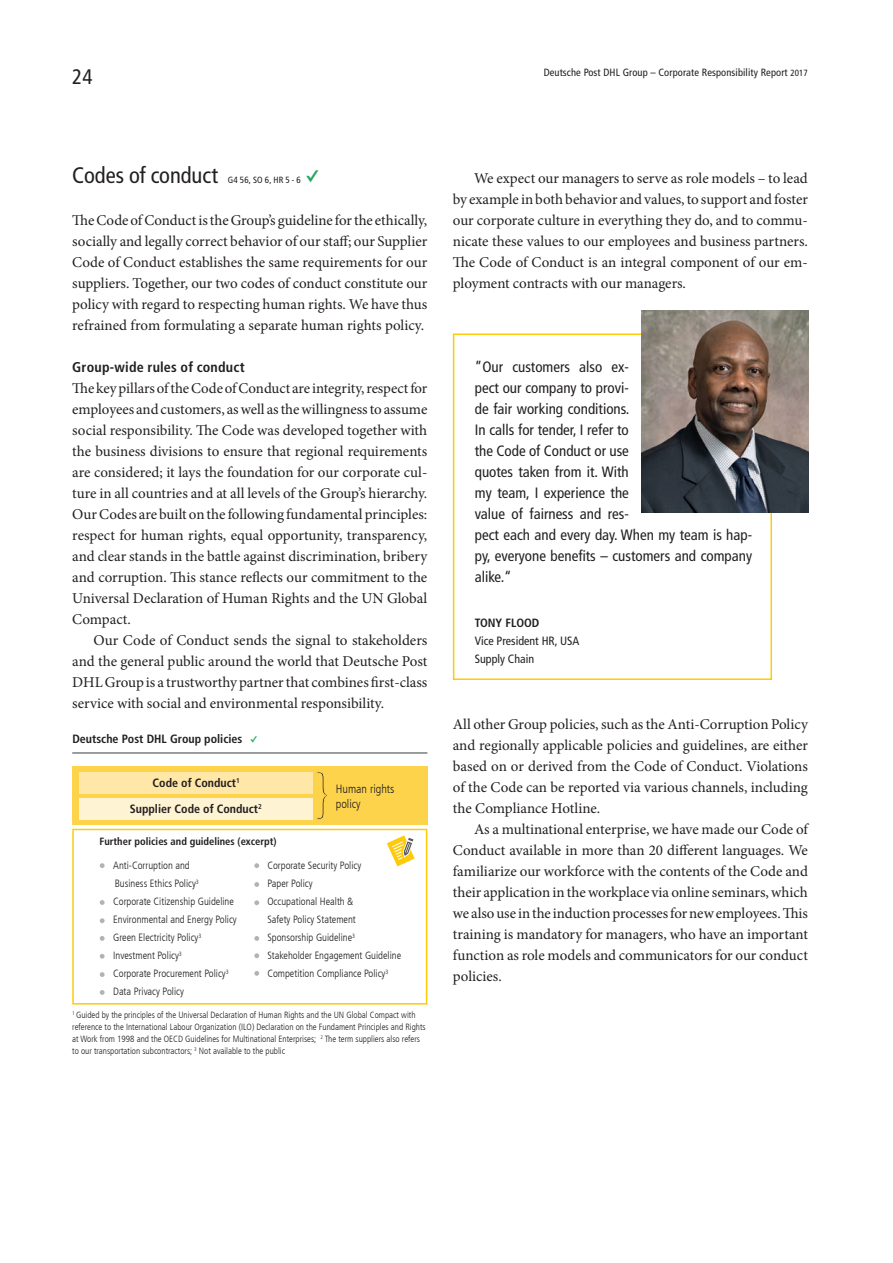
<style>
.page{position:relative;width:893px;height:1263px;background:#fff}
.page>*{position:absolute;margin:0;border:0;box-sizing:border-box;transform-origin:0 0}
.t1{font:condensed 22.5px "Frutiger LT Com";letter-spacing:-.005em;color:#231f20}
.t2{font:22.5px "Cut Outsfor 3 DFX";color:#28a661}
.t3{font:condensed 21px "Frutiger LT Com";color:#231f20}
.t4{font:15px/21px "Minion Pro";color:#231f20;text-align:justify}
.t5{font:condensed 15px/21px "Frutiger LT Com";color:#231f20}
.t6{font:700 condensed 14.1px "Frutiger LT Com";letter-spacing:.015em;color:#231f20}
.t7{font:700 condensed 12px "Frutiger LT Com";color:#231f20}
.t8{font:condensed 12px/18px "Frutiger LT Com";color:#231f20}
.t9{font:300 condensed 12px/14.4px "Frutiger LT Com";color:#231f20}
.t10{font:300 condensed 10.5px/18px "Frutiger LT Com";color:#231f20}
.t11{font:condensed 10.5px "Frutiger LT Std";letter-spacing:.01em;color:#231f20}
.t12{font:700 condensed 10.5px "Frutiger LT Com";color:#231f20}
.t13{font:300 condensed 9px/12px "Frutiger LT Com";color:#231f20}
.t14{font:condensed 9px "Frutiger LT Com";letter-spacing:.025em;color:#231f20}
.s1{font-family:"Frutiger LT Com"}
.s2{font-family:"Frutiger LT Com";font-size:9px}
.s3{font-family:"Cut Outsfor 3 DFX";font-weight:400;font-stretch:normal;color:#28a661}
</style>
<div class="page">
<div style="left:72px;top:766px;width:355px;height:59px;background:#fed34c"></div>
<hr style="left:72px;top:752px;width:355px;height:2px;background:#808285">
<svg style="left:72px;top:829px;width:355px;height:175px"></svg>
<div style="left:98px;top:861px;width:8px;height:9px;background:#fff;border-radius:50%"></div>
<svg style="left:100px;top:863px;width:5px;height:5px"></svg>
<div style="left:98px;top:898px;width:8px;height:9px;background:#fff;border-radius:50%"></div>
<svg style="left:100px;top:900px;width:5px;height:5px"></svg>
<div style="left:98px;top:916px;width:8px;height:9px;background:#fff;border-radius:50%"></div>
<svg style="left:100px;top:918px;width:5px;height:5px"></svg>
<div style="left:98px;top:934px;width:8px;height:9px;background:#fff;border-radius:50%"></div>
<svg style="left:100px;top:936px;width:5px;height:5px"></svg>
<div style="left:98px;top:952px;width:8px;height:8px;background:#fff;border-radius:50%"></div>
<svg style="left:100px;top:954px;width:5px;height:5px"></svg>
<div style="left:98px;top:970px;width:8px;height:9px;background:#fff;border-radius:50%"></div>
<svg style="left:100px;top:972px;width:5px;height:5px"></svg>
<div style="left:98px;top:988px;width:8px;height:9px;background:#fff;border-radius:50%"></div>
<svg style="left:100px;top:990px;width:5px;height:5px"></svg>
<div style="left:252px;top:861px;width:9px;height:9px;background:#fff;border-radius:50%"></div>
<svg style="left:254px;top:863px;width:5px;height:5px"></svg>
<div style="left:252px;top:880px;width:9px;height:9px;background:#fff;border-radius:50%"></div>
<svg style="left:254px;top:882px;width:5px;height:5px"></svg>
<div style="left:252px;top:898px;width:9px;height:9px;background:#fff;border-radius:50%"></div>
<svg style="left:254px;top:900px;width:5px;height:5px"></svg>
<div style="left:252px;top:934px;width:9px;height:9px;background:#fff;border-radius:50%"></div>
<svg style="left:254px;top:936px;width:5px;height:5px"></svg>
<div style="left:252px;top:951px;width:9px;height:9px;background:#fff;border-radius:50%"></div>
<svg style="left:254px;top:953px;width:5px;height:5px"></svg>
<div style="left:252px;top:969px;width:9px;height:8px;background:#fff;border-radius:50%"></div>
<svg style="left:254px;top:971px;width:5px;height:5px"></svg>
<div style="left:79px;top:798px;width:233px;height:21px;background:#fef3d2"></div>
<div style="left:79px;top:772px;width:234px;height:21px;background:#ffe7a7"></div>
<svg style="left:387px;top:835px;width:28px;height:31px"></svg>
<svg style="left:316px;top:772px;width:11px;height:48px"></svg>
<div style="left:453px;top:333px;width:319px;height:347px;border:2px solid #feca0a"></div>
<img style="left:642px;top:311px;width:167px;height:201px">
<h2 class="t3" style="left:72px;top:64px;width:22px">24</h2>
<p class="t11" style="left:544px;top:66px;width:266px"><span class="s1">Deutsche Post DHL Group –</span> Corporate Responsibility Report <span class="s2">2017</span></p>
<h1 class="t1" style="left:72px;top:162px;width:147px">Codes of conduct</h1>
<p class="t14" style="left:228px;top:174px;width:74px">G4 56, SO 6, HR 5 - 6</p>
<h1 class="t2" style="left:303px;top:165px;width:21px">U</h1>
<p class="t4" style="left:72px;top:209px;width:357px">The Code of Conduct is the Group’s guideline for the ethically, socially and legally correct behavior of our staff; our Supplier Code of Conduct establishes the same requirements for our suppliers. Together, our two codes of conduct constitute our policy with regard to respecting human rights. We have thus refrained from formulating a separate human rights policy.</p>
<p class="t6" style="left:72px;top:358px;width:174px">Group-wide rules of conduct</p>
<p class="t4" style="left:72px;top:377px;width:357px">The key pillars of the Code of Conduct are integrity, respect for employees and customers, as well as the willingness to assume social responsibility. The Code was developed together with the business divisions to ensure that regional requirements are considered; it lays the foundation for our corporate cul&shy;ture in all countries and at all levels of the Group’s hierarchy.<br>Our Codes are built on the following fundamental principles: respect for human rights, equal opportunity, transparency, and clear stands in the battle against discrimination, bribery and corruption. This stance reflects our commitment to the Universal Declaration of Human Rights and the UN Global Compact.</p>
<p class="t4" style="left:72px;top:629px;width:357px;text-indent:21px">Our Code of Conduct sends the signal to stakeholders and the general public around the world that Deutsche Post DHL Group is a trustworthy partner that combines first-class service with social and environmental responsibility.</p>
<p class="t7" style="left:72px;top:731px;width:188px">deutsche Post dhL Group policies <span class="s3">U</span></p>
<p class="t7" style="left:153px;top:775px;width:89px">Code of Conduct<sup>1</sup></p>
<p class="t7" style="left:130px;top:801px;width:133px">Supplier Code of Conduct<sup>2</sup></p>
<p class="t9" style="left:336px;top:782px;width:60px">Human rights policy</p>
<p class="t12" style="left:100px;top:835px;width:179px">further policies and guidelines (excerpt)</p>
<p class="t10" style="left:267px;top:857px;width:135px">Corporate Security Policy<br>Paper Policy<br>Occupational Health &amp;<br>Safety Policy Statement<br>Sponsorship Guideline<sup>3<br></sup>Stakeholder Engagement Guideline<br>Competition Compliance Policy<sup>3</sup></p>
<p class="t10" style="left:113px;top:857px;width:125px">Anti-Corruption and<br>Business Ethics Policy<sup>3<br></sup>Corporate Citizenship Guideline<br>Environmental and Energy Policy<br>Green Electricity Policy<sup>3<br></sup>Investment Policy<sup>3<br></sup>Corporate Procurement Policy<sup>3<br></sup>Data Privacy Policy</p>
<p class="t13" style="left:72px;top:1009px;width:355px"><sup>1</sup> Guided by the principles of the Universal Declaration of Human Rights and the UN Global Compact with reference to the International Labour Organization (ILO) Declaration on the Fundament Principles and Rights at Work from 1998 and the OECD Guidelines for Multinational Enterprises; <sup>2</sup> The term suppliers also refers to our transportation subcontractors; <sup>3</sup> Not available to the public</p>
<p class="t4" style="left:453px;top:167px;width:357px;text-indent:21px">We expect our managers to serve as role models – to lead by example in both behavior and values, to support and foster our corporate culture in everything they do, and to commu&shy;nicate these values to our employees and business partners.<br>The Code of Conduct is an integral component of our em&shy;ployment contracts with our managers.</p>
<p class="t5" style="left:475px;top:356px;width:279px">”Our customers also ex-<br>pect our company to provi-<br>de fair working conditions.<br>In calls for tender, I refer to<br>the Code of Conduct or use<br>quotes taken from it. With<br>my team, I experience the<br>value of fairness and res-<br>pect each and every day. When my team is hap&shy;py, everyone benefits – customers and company alike.“</p>
<p class="t7" style="left:475px;top:615px;width:50px">TONY FLOOD</p>
<p class="t8" style="left:475px;top:632px;width:106px">Vice President HR, USA<br>Supply Chain</p>
<p class="t4" style="left:453px;top:713px;width:357px">All other Group policies, such as the Anti-Corruption Policy and regionally applicable policies and guidelines, are either based on or derived from the Code of Conduct. Violations of the Code can be reported via various channels, including the Compliance Hotline.</p>
<p class="t4" style="left:453px;top:818px;width:357px;text-indent:21px">As a multinational enterprise, we have made our Code of Conduct available in more than 20 different languages. We familiarize our workforce with the contents of the Code and their application in the workplace via online seminars, which we also use in the induction processes for new employees. This training is mandatory for managers, who have an important function as role models and communicators for our conduct policies.</p>
</div>
